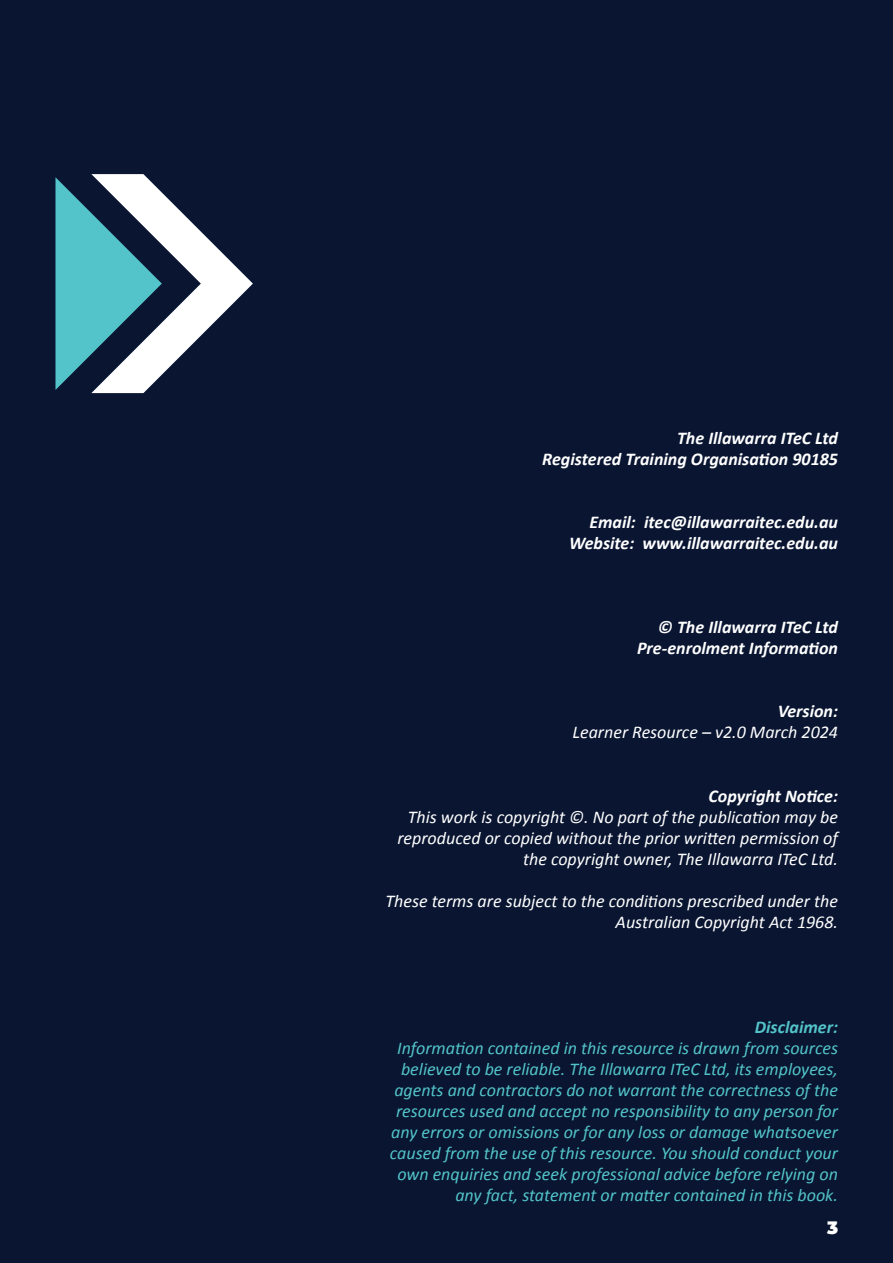
<style>
.page{position:relative;width:893px;height:1263px;background:#091531}
.page>*{position:absolute;margin:0;border:0;box-sizing:border-box;transform-origin:0 0}
.t1{font:italic 18px/21px "Calibri";color:#53c4c9;text-align:right}
.t2{font:italic 18px/21px "Calibri";color:#fff;text-align:right}
.t3{font:italic 700 18px "Calibri";color:#fff}
.t4{font:italic 700 18px "Calibri";color:#53c4c9}
.t5{font:900 18px "Montserrat";color:#fff}
</style>
<div class="page">
<svg style="left:55px;top:174px;width:198px;height:219px"></svg>
<p class="t3" style="left:677px;top:427px;width:163px">The Illawarra ITeC Ltd</p>
<p class="t3" style="left:542px;top:448px;width:297px">Registered Training Organisation 90185</p>
<p class="t3" style="left:589px;top:511px;width:250px">Email: itec@illawarraitec.edu.au</p>
<p class="t3" style="left:569px;top:532px;width:270px">Website: www.illawarraitec.edu.au</p>
<p class="t3" style="left:658px;top:616px;width:182px">© The Illawarra ITeC Ltd</p>
<p class="t3" style="left:637px;top:637px;width:202px">Pre-enrolment Information</p>
<p class="t3" style="left:778px;top:700px;width:62px">Version:</p>
<p class="t2" style="left:573px;top:721px;width:267px">Learner Resource – v2.0 March 2024</p>
<p class="t3" style="left:708px;top:784px;width:131px">Copyright Notice:</p>
<p class="t2" style="left:397px;top:805px;width:442px">This work is copyright ©. No part of the publication may be reproduced or copied without the prior written permission of the copyright owner, The Illawarra ITeC Ltd.</p>
<p class="t2" style="left:385px;top:889px;width:454px">These terms are subject to the conditions prescribed under the<br>Australian Copyright Act 1968.</p>
<p class="t4" style="left:755px;top:1015px;width:85px">Disclaimer:</p>
<p class="t1" style="left:390px;top:1036px;width:450px">Information contained in this resource is drawn from sources believed to be reliable. The Illawarra ITeC Ltd, its employees, agents and contractors do not warrant the correctness of the resources used and accept no responsibility to any person for any errors or omissions or for any loss or damage whatsoever caused from the use of this resource. You should conduct your own enquiries and seek professional advice before relying on any fact, statement or matter contained in this book.</p>
<p class="t5" style="left:827px;top:1214px;width:13px">3</p>
</div>
